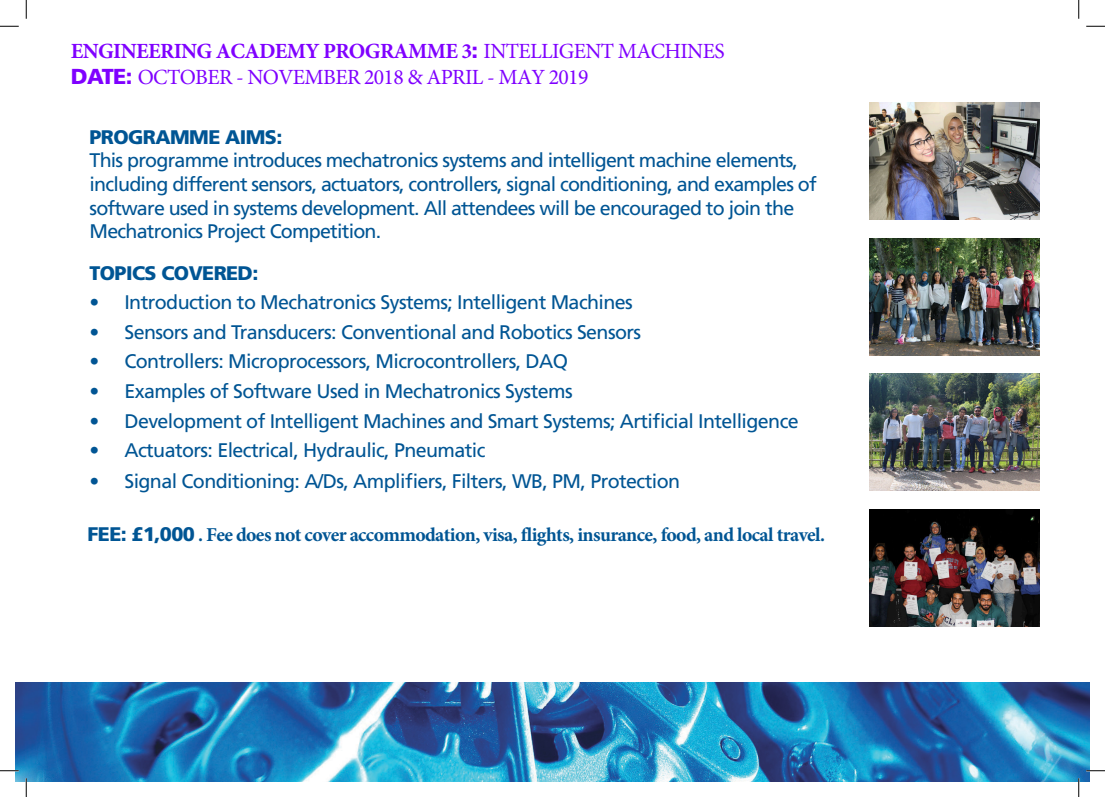
<style>
.page{position:relative;width:1105px;height:797px;background:#fff}
.page>*{position:absolute;margin:0;border:0;box-sizing:border-box;transform-origin:0 0}
.t1{font:21.62px/26px "Minion Pro";letter-spacing:-.03em;color:#7f00ff}
.t2{font:19.62px/23.6px "Frutiger LT";letter-spacing:-.03em;color:#005594}
.t3{font:700 19.62px "Minion Pro";letter-spacing:-.03em;color:#005594}
.t4{font:900 19.62px "Frutiger LT";letter-spacing:-.03em;color:#005594}
.s1{font-weight:700}
.s2{font-family:"Frutiger LT";font-weight:900}
</style>
<div class="page">
<img style="left:16px;top:682px;width:1073px;height:99px">
<svg style="left:0;top:25px;width:19px;height:2px"></svg>
<svg style="left:1086px;top:25px;width:19px;height:2px"></svg>
<svg style="left:0;top:770px;width:19px;height:1px"></svg>
<svg style="left:1086px;top:770px;width:19px;height:1px"></svg>
<svg style="left:25px;top:0;width:2px;height:19px"></svg>
<svg style="left:25px;top:778px;width:2px;height:19px"></svg>
<svg style="left:1078px;top:0;width:1px;height:19px"></svg>
<svg style="left:1078px;top:778px;width:1px;height:19px"></svg>
<img style="left:870px;top:102px;width:170px;height:117px">
<img style="left:870px;top:238px;width:170px;height:117px">
<img style="left:870px;top:373px;width:170px;height:117px">
<img style="left:870px;top:509px;width:170px;height:118px">
<p class="t1" style="left:71px;top:38px;width:655px"><span class="s1">ENGINEERING ACADEMY PROGRAMME 3</span><span class="s2">:</span> INTELLIGENT MACHINES<br><span class="s2">DATE:</span> OCTOBER - NOVEMBER 2018 &amp; APRIL - MAY 2019</p>
<p class="t4" style="left:90px;top:125px;width:194px">PROGRAMME AIMS:</p>
<p class="t2" style="left:90px;top:150px;width:729px">This programme introduces mechatronics systems and intelligent machine elements, including different sensors, actuators, controllers, signal conditioning, and examples of software used in systems development. All attendees will be encouraged to join the Mechatronics Project Competition.</p>
<p class="t4" style="left:90px;top:261px;width:170px">TOPICS COVERED:</p>
<p class="t2" style="left:90px;top:290px;width:545px">• Introduction to Mechatronics Systems; Intelligent Machines</p>
<p class="t2" style="left:90px;top:320px;width:553px">• Sensors and Transducers: Conventional and Robotics Sensors</p>
<p class="t2" style="left:90px;top:350px;width:480px">• Controllers: Microprocessors, Microcontrollers, DAQ</p>
<p class="t2" style="left:90px;top:379px;width:485px">• Examples of Software Used in Mechatronics Systems</p>
<p class="t2" style="left:90px;top:409px;width:711px">• Development of Intelligent Machines and Smart Systems; Artificial Intelligence</p>
<p class="t2" style="left:90px;top:438px;width:397px">• Actuators: Electrical, Hydraulic, Pneumatic</p>
<p class="t2" style="left:90px;top:469px;width:592px">• Signal Conditioning: A/Ds, Amplifiers, Filters, WB, PM, Protection</p>
<p class="t3" style="left:88px;top:521px;width:739px"><span class="s2">FEE: £1,000</span> . Fee does not cover accommodation, visa, flights, insurance, food, and local travel.</p>
</div>
